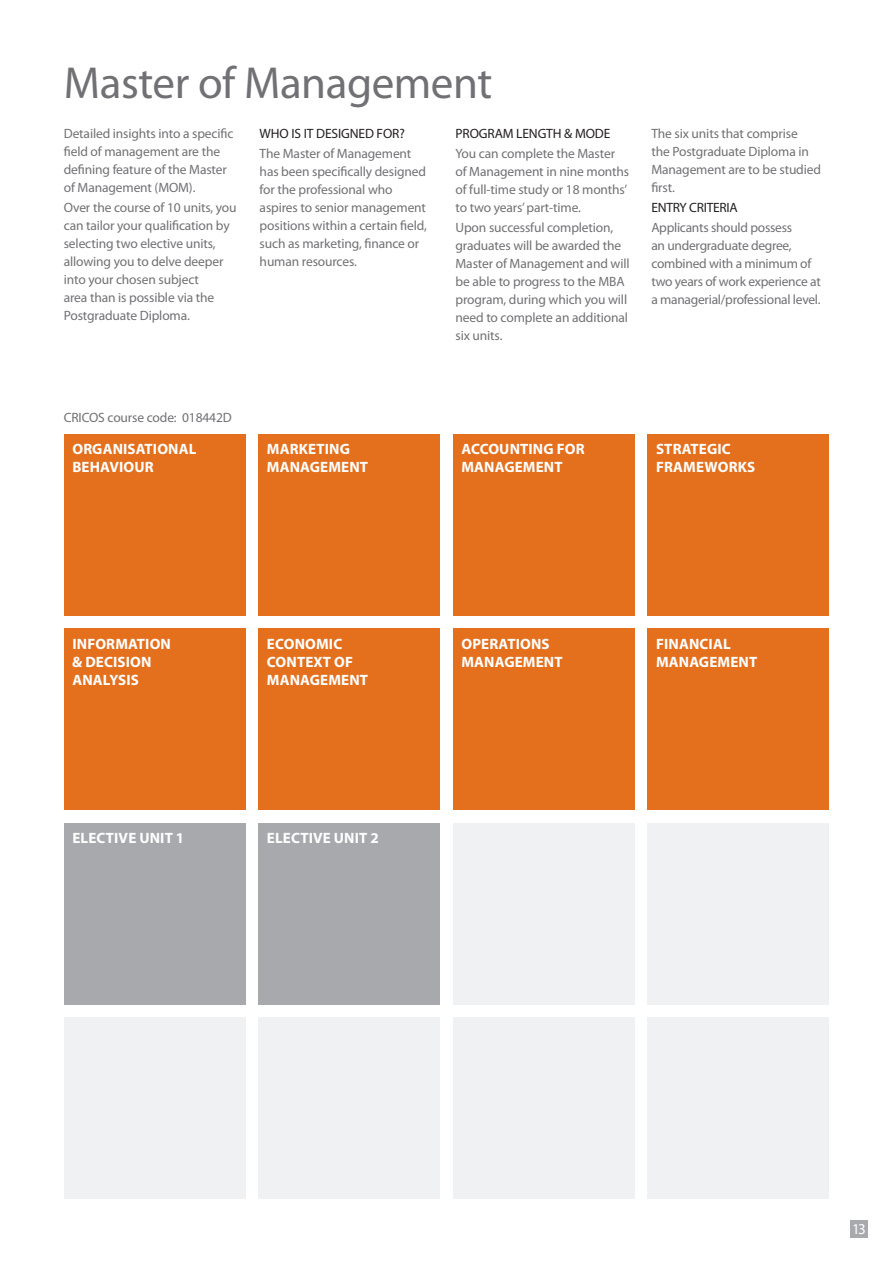
<style>
.page{position:relative;width:893px;height:1263px;background:#fff}
.page>*{position:absolute;margin:0;border:0;box-sizing:border-box;transform-origin:0 0}
.t1{font:45px "Myriad Pro";letter-spacing:-.01em;color:#717074}
.t2{font:700 15px/18px "Myriad Pro";letter-spacing:.01em;color:#fff}
.t3{font:15px "Myriad Pro";color:#fff}
.t4{font:13.5px/18px "Myriad Pro";letter-spacing:-.01em;color:#717074}
.t5{font:13.5px "Myriad Pro";letter-spacing:-.01em;color:#231f20}
</style>
<div class="page">
<div style="left:850px;top:1220px;width:17px;height:17px;background:#a8a9ad"></div>
<div style="left:64px;top:434px;width:182px;height:181px;background:#e4701e"></div>
<div style="left:64px;top:628px;width:182px;height:182px;background:#e4701e"></div>
<div style="left:64px;top:823px;width:182px;height:182px;background:#a8a9ad"></div>
<div style="left:64px;top:1017px;width:182px;height:182px;background:#f0f1f2"></div>
<div style="left:258px;top:434px;width:182px;height:181px;background:#e4701e"></div>
<div style="left:258px;top:628px;width:182px;height:182px;background:#e4701e"></div>
<div style="left:258px;top:823px;width:182px;height:182px;background:#a8a9ad"></div>
<div style="left:258px;top:1017px;width:182px;height:182px;background:#f0f1f2"></div>
<div style="left:453px;top:434px;width:182px;height:181px;background:#e4701e"></div>
<div style="left:453px;top:628px;width:182px;height:182px;background:#e4701e"></div>
<div style="left:453px;top:823px;width:182px;height:182px;background:#f0f1f2"></div>
<div style="left:453px;top:1017px;width:182px;height:182px;background:#f0f1f2"></div>
<div style="left:647px;top:434px;width:182px;height:181px;background:#e4701e"></div>
<div style="left:647px;top:628px;width:182px;height:182px;background:#e4701e"></div>
<div style="left:647px;top:823px;width:182px;height:182px;background:#f0f1f2"></div>
<div style="left:647px;top:1017px;width:182px;height:182px;background:#f0f1f2"></div>
<h1 class="t1" style="left:64px;top:55px;width:430px">Master of Management</h1>
<p class="t4" style="left:64px;top:124px;width:171px">Detailed insights into a specific field of management are the defining feature of the Master of Management (MOM).</p>
<p class="t4" style="left:64px;top:198px;width:174px">Over the course of 10 units, you can tailor your qualification by selecting two elective units, allowing you to delve deeper into your chosen subject<br>area than is possible via the<br>Postgraduate Diploma.</p>
<p class="t5" style="left:455px;top:125px;width:156px">PROGRAM LENGTH &amp; MODE</p>
<p class="t4" style="left:455px;top:144px;width:175px">You can complete the Master of Management in nine months of full-time study or 18 months’ to two years’ part-time.</p>
<p class="t4" style="left:455px;top:218px;width:176px">Upon successful completion, graduates will be awarded the<br>Master of Management and will be able to progress to the MBA program, during which you will need to complete an additional six units.</p>
<p class="t5" style="left:260px;top:125px;width:147px">WHO IS IT DESIGNED FOR?</p>
<p class="t4" style="left:260px;top:144px;width:169px">The Master of Management has been specifically designed for the professional who aspires to senior management positions within a certain field, such as marketing, finance or human resources.</p>
<p class="t4" style="left:651px;top:124px;width:171px">The six units that comprise<br>the Postgraduate Diploma in<br>Management are to be studied first.</p>
<p class="t5" style="left:651px;top:199px;width:88px">ENTRY CRITERIA</p>
<p class="t4" style="left:651px;top:218px;width:171px">Applicants should possess<br>an undergraduate degree, combined with a minimum of two years of work experience at a managerial/professional level.</p>
<p class="t4" style="left:64px;top:409px;width:170px">CRICOS course code: 018442D</p>
<p class="t2" style="left:72px;top:439px;width:126px">ORGANISATIONAL<br>BEHAVIOUR</p>
<p class="t2" style="left:267px;top:439px;width:103px">MARKETING<br>MANAGEMENT</p>
<p class="t2" style="left:461px;top:439px;width:125px">ACCOUNTING FOR<br>MANAGEMENT</p>
<p class="t2" style="left:656px;top:439px;width:101px">STRATEGIC<br>FRAMEWORKS</p>
<p class="t2" style="left:72px;top:634px;width:100px">INFORMATION &amp; DECISION<br>ANALYSIS</p>
<p class="t2" style="left:72px;top:828px;width:113px">ELECTIVE UNIT 1</p>
<p class="t2" style="left:267px;top:634px;width:103px">ECONOMIC<br>CONTEXT OF<br>MANAGEMENT</p>
<p class="t2" style="left:267px;top:828px;width:113px">ELECTIVE UNIT 2</p>
<p class="t2" style="left:461px;top:634px;width:103px">OPERATIONS<br>MANAGEMENT</p>
<p class="t2" style="left:656px;top:634px;width:103px">FINANCIAL<br>MANAGEMENT</p>
<p class="t3" style="left:852px;top:1220px;width:15px">1 32</p>
</div>
